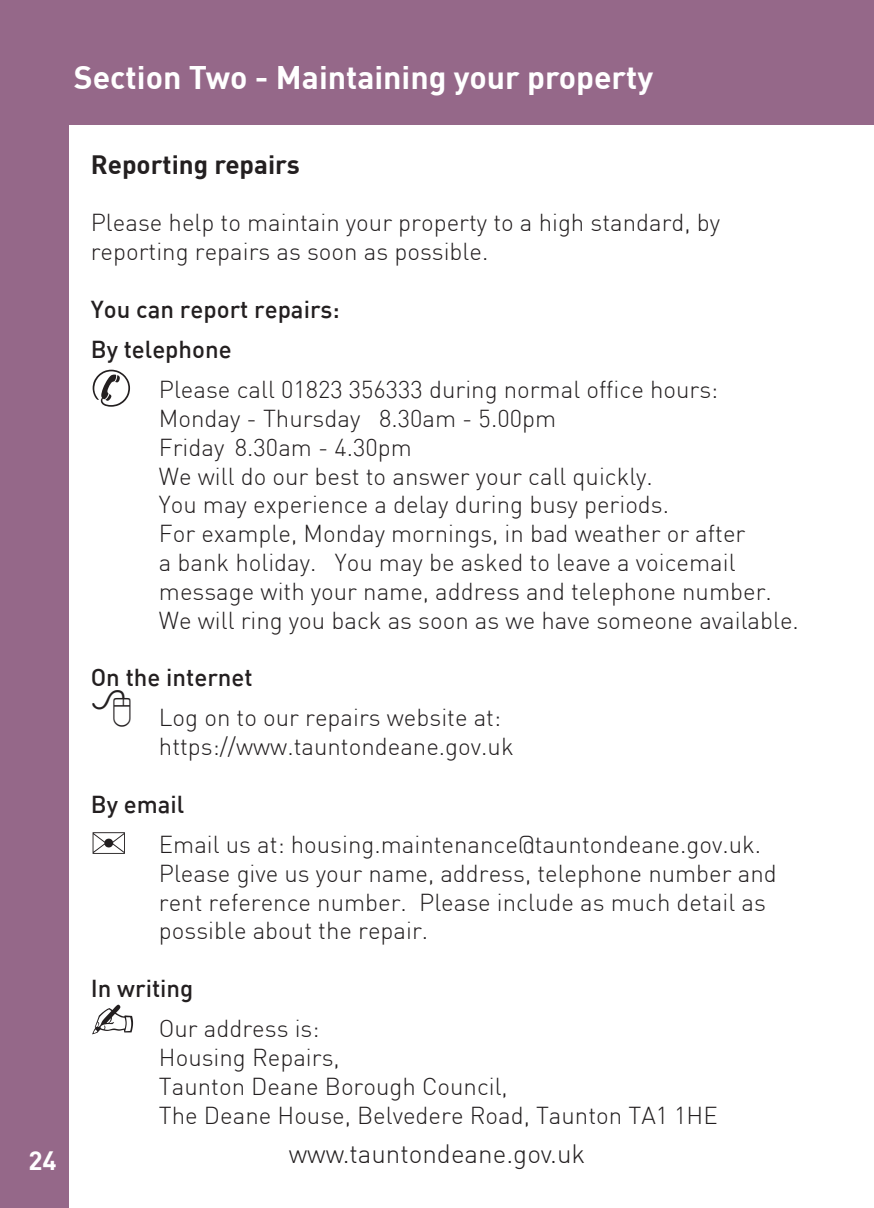
<style>
.page{position:relative;width:874px;height:1208px;background:#fff}
.page>*{position:absolute;margin:0;border:0;box-sizing:border-box;transform-origin:0 0}
.t1{font:700 32px "DIN";color:#fff}
.t2{font:300 26px "DIN";color:#231f20}
.t3{font:700 26px "DIN";color:#231f20}
.t4{font:700 26px "DIN";color:#fff}
.t5{font:300 24px/28.8px "DIN";color:#231f20}
.t6{font:500 24px "DIN";color:#231f20}
</style>
<div class="page">
<div style="left:0;top:0;width:68px;height:1208px;background:#956889"></div>
<div style="left:0;top:0;width:873px;height:125px;background:#956889"></div>
<p class="t1" style="left:74px;top:57px;width:580px">Section Two - Maintaining your property</p>
<p class="t4" style="left:28px;top:1143px;width:30px">24</p>
<p class="t3" style="left:91px;top:147px;width:210px">Reporting repairs</p>
<p class="t5" style="left:91px;top:208px;width:630px">Please help to maintain your property to a high standard, by reporting repairs as soon as possible.</p>
<p class="t6" style="left:91px;top:294px;width:250px">You can report repairs:</p>
<p class="t6" style="left:91px;top:334px;width:142px">By telephone</p>
<p class="t5" style="left:91px;top:375px;width:628px">✆ Please call 01823 356333 during normal office hours:</p>
<p class="t5" style="left:159px;top:404px;width:398px">Monday - Thursday 8.30am - 5.00pm</p>
<p class="t5" style="left:159px;top:432px;width:254px">Friday 8.30am - 4.30pm</p>
<p class="t5" style="left:159px;top:461px;width:495px">We will do our best to answer your call quickly.</p>
<p class="t5" style="left:159px;top:490px;width:511px">You may experience a delay during busy periods.</p>
<p class="t5" style="left:159px;top:519px;width:641px">For example, Monday mornings, in bad weather or after<br>a bank holiday. You may be asked to leave a voicemail message with your name, address and telephone number.<br>We will ring you back as soon as we have someone available.</p>
<p class="t6" style="left:91px;top:662px;width:163px">On the internet</p>
<p class="t5" style="left:159px;top:703px;width:343px">Log on to our repairs website at:</p>
<p class="t5" style="left:159px;top:732px;width:356px">https://www.tauntondeane.gov.uk</p>
<p class="t6" style="left:91px;top:789px;width:95px">By email</p>
<p class="t5" style="left:91px;top:829px;width:671px">✉ Email us at: housing.maintenance@tauntondeane.gov.uk.</p>
<p class="t5" style="left:159px;top:858px;width:619px">Please give us your name, address, telephone number and rent reference number. Please include as much detail as possible about the repair.</p>
<p class="t6" style="left:91px;top:973px;width:104px">In writing</p>
<p class="t5" style="left:91px;top:1014px;width:230px">✍ Our address is:</p>
<p class="t5" style="left:159px;top:1042px;width:182px">Housing Repairs,</p>
<p class="t5" style="left:159px;top:1071px;width:350px">Taunton Deane Borough Council,</p>
<p class="t5" style="left:159px;top:1100px;width:560px">The Deane House, Belvedere Road, Taunton TA1 1HE</p>
<p class="t2" style="left:288px;top:1138px;width:298px">www.tauntondeane.gov.uk</p>
</div>
